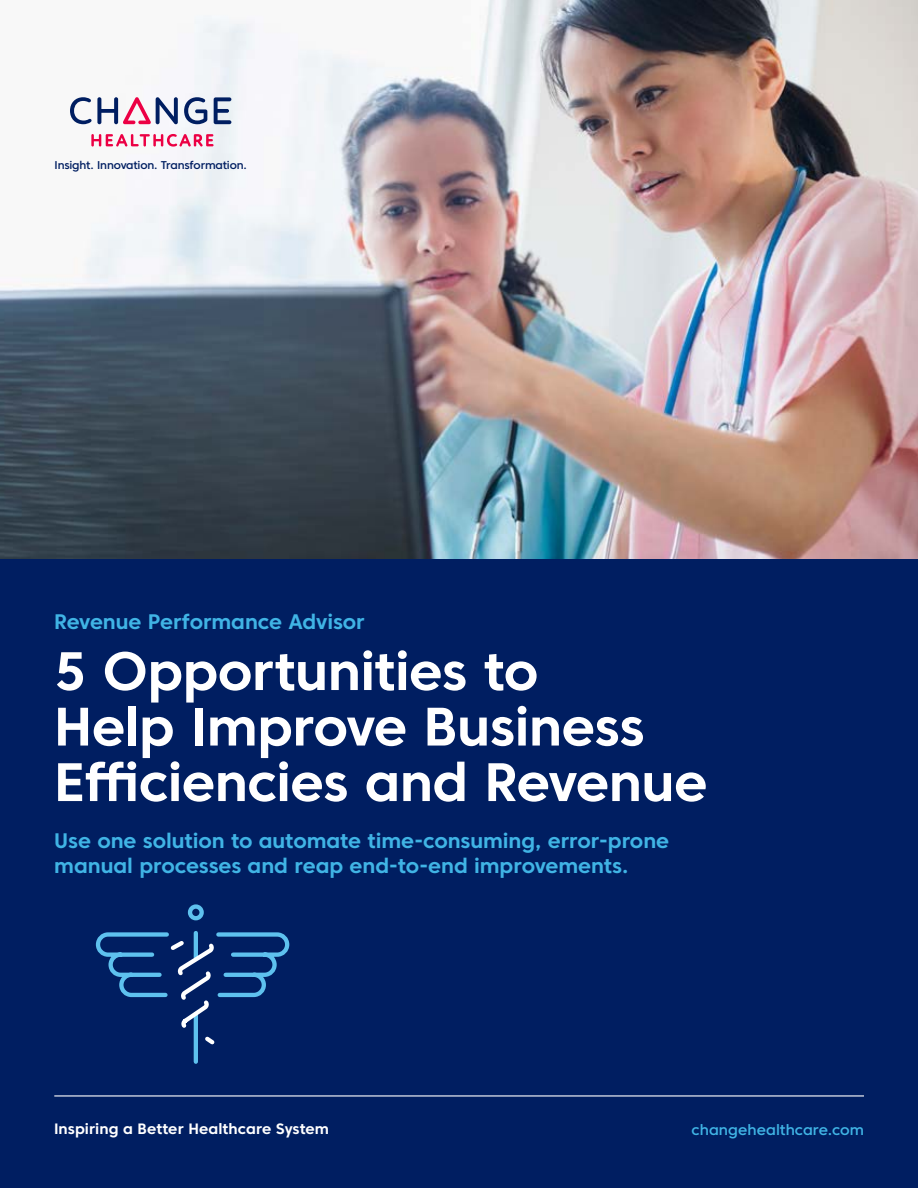
<style>
.page{position:relative;width:918px;height:1188px;background:#fff}
.page>*{position:absolute;margin:0;border:0;box-sizing:border-box;transform-origin:0 0}
.t1{font:700 54px/55.5px "Core Sans C 65";letter-spacing:-.01em;color:#fff}
.t2{font:700 21px/25.2px "Core Sans C 65";letter-spacing:-.005em;color:#40b4e5}
.t3{font:700 15px "Core Sans C 65";letter-spacing:.005em;color:#fff}
.t4{font:500 15px "Core Sans C 55";letter-spacing:.005em;color:#40b4e5}
.t5{font:500 11.25px "Core Sans C 55";letter-spacing:-.015em;color:#001e61}
</style>
<div class="page">
<img style="left:0;top:0;width:918px;height:560px">
<div style="left:0;top:560px;width:918px;height:628px;background:#001e61"></div>
<hr style="left:54px;top:1095px;width:810px;height:2px;background:#fff">
<div style="left:188px;top:904px;width:16px;height:16px;border:4px solid #5ec1ee;border-radius:50%"></div>
<hr style="left:194px;top:1014px;width:4px;height:48px;background:#5ec1ee">
<svg style="left:96px;top:931px;width:193px;height:117px"></svg>
<svg style="left:184px;top:97px;width:23px;height:27px"></svg>
<svg style="left:214px;top:97px;width:17px;height:27px"></svg>
<svg style="left:70px;top:97px;width:108px;height:27px"></svg>
<svg style="left:91px;top:134px;width:123px;height:13px"></svg>
<p class="t5" style="left:55px;top:158px;width:194px">Insight. Innovation. Transformation.</p>
<p class="t2" style="left:54px;top:609px;width:312px">Revenue Performance Advisor</p>
<h1 class="t1" style="left:54px;top:643px;width:655px">5 Opportunities to<br>Help Improve Business<br>Efficiencies and Revenue</h1>
<p class="t2" style="left:54px;top:828px;width:616px">Use one solution to automate time-consuming, error-prone manual processes and reap end-to-end improvements.</p>
<p class="t3" style="left:54px;top:1120px;width:277px">Inspiring a Better Healthcare System</p>
<p class="t4" style="left:692px;top:1120px;width:174px">changehealthcare.com</p>
</div>
